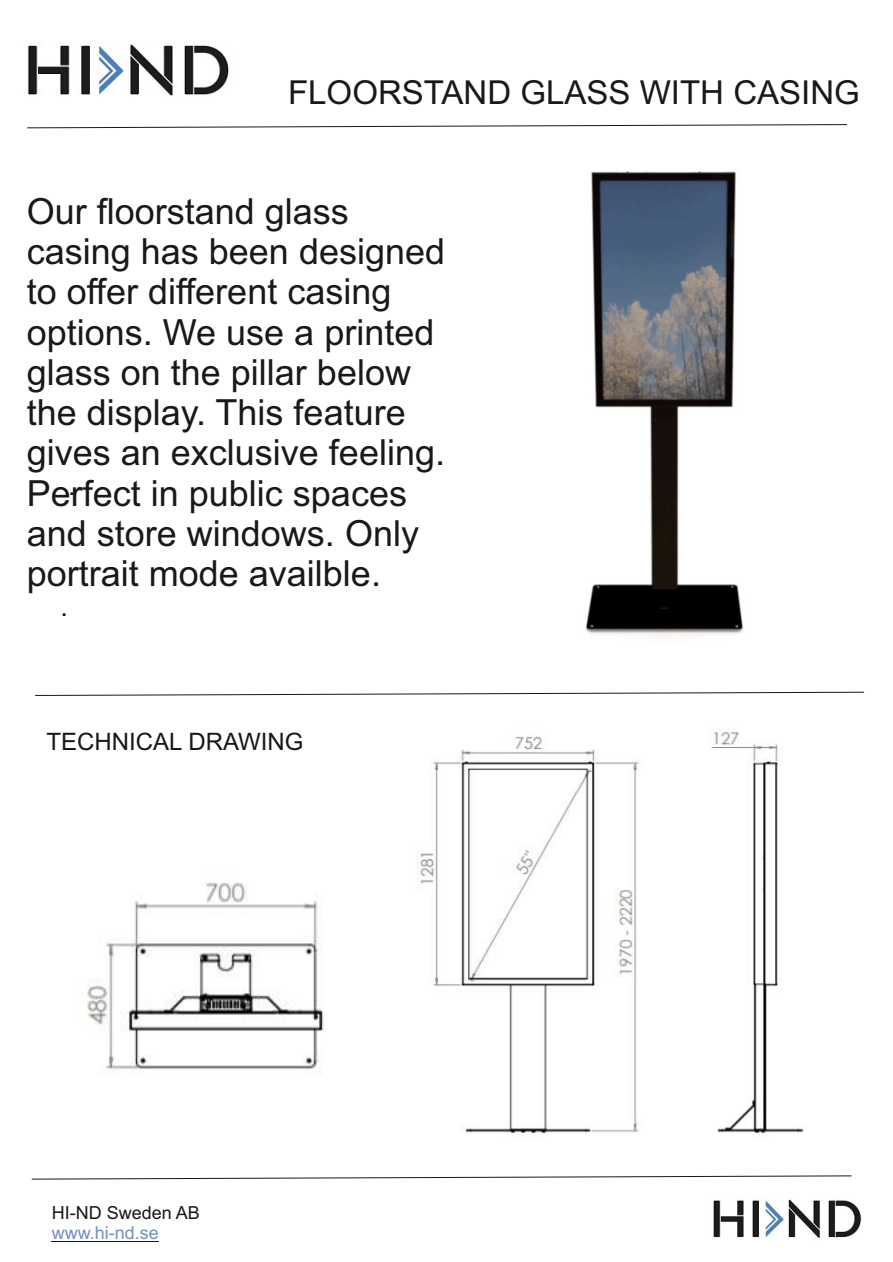
<style>
.page{position:relative;width:893px;height:1262px;background:#fff}
.page>*{position:absolute;margin:0;border:0;box-sizing:border-box;transform-origin:0 0}
.t1{font:36px/40.2px "Arial";color:#1a1918}
.t2{font:33px "Arial";color:#1a1918}
.t3{font:27px "Arial";color:#1a1717}
.t4{font:24px "Arial";color:#1a1717}
.t5{font:18px "Arial";color:#1a1717}
.t6{font:18px "Arial";color:#738ec8}
</style>
<div class="page">
<hr style="left:52px;top:1240px;width:107px;height:1px;background:#0000c2">
<svg style="left:31px;top:1175px;width:821px;height:5px"></svg>
<svg style="left:35px;top:691px;width:829px;height:5px"></svg>
<svg style="left:27px;top:124px;width:820px;height:5px"></svg>
<img style="left:418px;top:730px;width:386px;height:405px">
<img style="left:87px;top:882px;width:237px;height:190px">
<img style="left:585px;top:171px;width:159px;height:466px">
<img style="left:28px;top:44px;width:201px;height:52px">
<img style="left:713px;top:1199px;width:149px;height:39px">
<p class="t2" style="left:288px;top:80px;width:573px">FLOORSTAND GLASS WITH CASING</p>
<p class="t1" style="left:27px;top:195px;width:420px">Our floorstand glass casing has been designed to offer different casing options. We use a printed glass on the pillar below the display. This feature gives an exclusive feeling.<br>Perfect in public spaces and store windows. Only portrait mode availble.</p>
<p class="t3" style="left:68px;top:475px;width:9px">.</p>
<p class="t3" style="left:61px;top:596px;width:9px">.</p>
<p class="t4" style="left:47px;top:732px;width:258px">TECHNICAL DRAWING</p>
<p class="t5" style="left:52px;top:1205px;width:150px">HI-ND Sweden AB</p>
<p class="t6" style="left:52px;top:1226px;width:109px">www.hi-nd.se</p>
</div>
